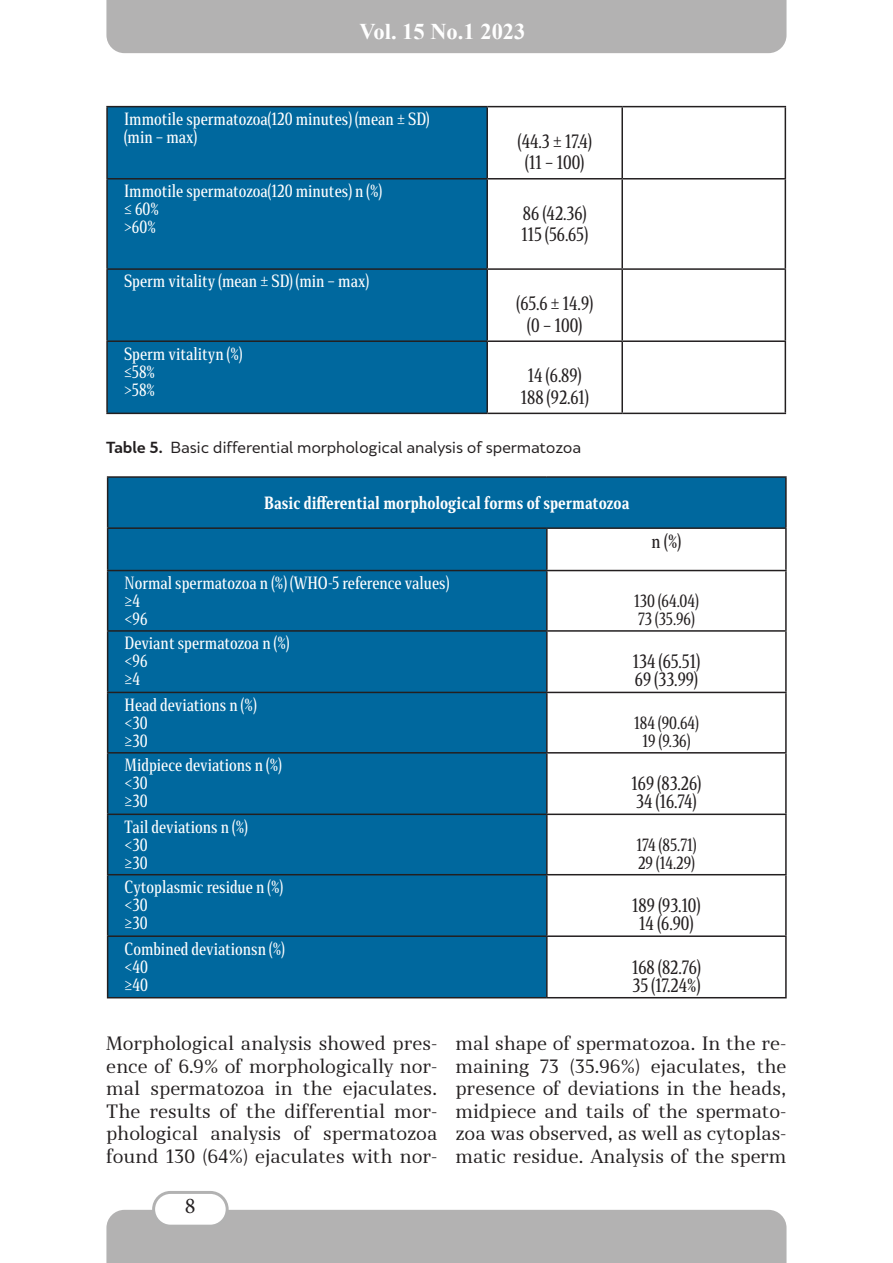
<style>
.page{position:relative;width:893px;height:1263px;background:#fff}
.page>*{position:absolute;margin:0;border:0;box-sizing:border-box;transform-origin:0 0}
.t1{font:700 22.5px "Times New Roman";color:#fff}
.t2{font:22.5px "Minion Pro";color:#231f20}
.t3{font:18px/22.5px "Skola Serif";color:#231f20;text-align:justify}
.t4{font:18px "Stobi Serif Cn";color:#231f20}
.t5{font:16.5px "Stobi Serif Cn";color:#fff}
.t6{font:16.5px "Stobi Serif Cn";color:#231f20}
.t7{font:700 16.5px "Stobi Serif Cn";color:#fff}
.t8{font:15px "Skola Sans";letter-spacing:-.02em;color:#231f20}
.s1{font-weight:700}
</style>
<div class="page">
<div style="left:106px;top:1210px;width:680px;height:53px;background:#b3b2b2"></div>
<div style="left:154px;top:1192px;width:73px;height:34px;background:#fff;border-radius:17px"></div>
<div style="left:152px;top:1191px;width:77px;height:36px;border:3px solid #b2b2b2;border-radius:17px"></div>
<div style="left:106px;top:0;width:680px;height:53px;background:#b3b2b2"></div>
<div style="left:108px;top:107px;width:378px;height:306px;background:#00689e"></div>
<hr style="left:106px;top:106px;width:381px;height:1px;background:#231f20">
<hr style="left:106px;top:107px;width:2px;height:71px;background:#231f20">
<hr style="left:487px;top:106px;width:135px;height:1px;background:#231f20">
<hr style="left:486px;top:107px;width:2px;height:71px;background:#231f20">
<hr style="left:622px;top:106px;width:164px;height:1px;background:#231f20">
<hr style="left:621px;top:107px;width:2px;height:71px;background:#231f20">
<hr style="left:785px;top:107px;width:1px;height:71px;background:#231f20">
<hr style="left:106px;top:178px;width:381px;height:2px;background:#231f20">
<hr style="left:106px;top:180px;width:2px;height:88px;background:#231f20">
<hr style="left:487px;top:178px;width:135px;height:2px;background:#231f20">
<hr style="left:486px;top:180px;width:2px;height:88px;background:#231f20">
<hr style="left:622px;top:178px;width:164px;height:2px;background:#231f20">
<hr style="left:621px;top:180px;width:2px;height:88px;background:#231f20">
<hr style="left:785px;top:180px;width:1px;height:88px;background:#231f20">
<hr style="left:106px;top:268px;width:381px;height:2px;background:#231f20">
<hr style="left:106px;top:270px;width:2px;height:70px;background:#231f20">
<hr style="left:487px;top:268px;width:135px;height:2px;background:#231f20">
<hr style="left:486px;top:270px;width:2px;height:70px;background:#231f20">
<hr style="left:622px;top:268px;width:164px;height:2px;background:#231f20">
<hr style="left:621px;top:270px;width:2px;height:70px;background:#231f20">
<hr style="left:785px;top:270px;width:1px;height:70px;background:#231f20">
<hr style="left:106px;top:340px;width:381px;height:2px;background:#231f20">
<hr style="left:106px;top:342px;width:2px;height:71px;background:#231f20">
<hr style="left:487px;top:340px;width:135px;height:2px;background:#231f20">
<hr style="left:486px;top:342px;width:2px;height:71px;background:#231f20">
<hr style="left:622px;top:340px;width:164px;height:2px;background:#231f20">
<hr style="left:621px;top:342px;width:2px;height:71px;background:#231f20">
<hr style="left:785px;top:342px;width:1px;height:71px;background:#231f20">
<hr style="left:106px;top:413px;width:381px;height:1px;background:#231f20">
<hr style="left:487px;top:413px;width:135px;height:1px;background:#231f20">
<hr style="left:622px;top:413px;width:164px;height:1px;background:#231f20">
<svg style="left:108px;top:478px;width:677px;height:519px;fill:#00689e"></svg>
<hr style="left:107px;top:476px;width:440px;height:2px;background:#231f20">
<hr style="left:107px;top:478px;width:1px;height:49px;background:#231f20">
<hr style="left:547px;top:476px;width:240px;height:2px;background:#231f20">
<hr style="left:785px;top:478px;width:2px;height:49px;background:#231f20">
<hr style="left:107px;top:527px;width:440px;height:2px;background:#231f20">
<hr style="left:107px;top:529px;width:1px;height:41px;background:#231f20">
<hr style="left:547px;top:527px;width:240px;height:2px;background:#231f20">
<hr style="left:546px;top:529px;width:2px;height:41px;background:#231f20">
<hr style="left:785px;top:529px;width:2px;height:41px;background:#231f20">
<hr style="left:107px;top:570px;width:440px;height:1px;background:#231f20">
<hr style="left:107px;top:571px;width:1px;height:59px;background:#231f20">
<hr style="left:547px;top:570px;width:240px;height:1px;background:#231f20">
<hr style="left:546px;top:571px;width:2px;height:59px;background:#231f20">
<hr style="left:785px;top:571px;width:2px;height:59px;background:#231f20">
<hr style="left:107px;top:630px;width:440px;height:2px;background:#231f20">
<hr style="left:107px;top:632px;width:1px;height:60px;background:#231f20">
<hr style="left:547px;top:630px;width:240px;height:2px;background:#231f20">
<hr style="left:546px;top:632px;width:2px;height:60px;background:#231f20">
<hr style="left:785px;top:632px;width:2px;height:60px;background:#231f20">
<hr style="left:107px;top:692px;width:440px;height:1px;background:#231f20">
<hr style="left:107px;top:693px;width:1px;height:59px;background:#231f20">
<hr style="left:547px;top:692px;width:240px;height:1px;background:#231f20">
<hr style="left:546px;top:693px;width:2px;height:59px;background:#231f20">
<hr style="left:785px;top:693px;width:2px;height:59px;background:#231f20">
<hr style="left:107px;top:752px;width:440px;height:1px;background:#231f20">
<hr style="left:107px;top:753px;width:1px;height:60px;background:#231f20">
<hr style="left:547px;top:752px;width:240px;height:1px;background:#231f20">
<hr style="left:546px;top:753px;width:2px;height:60px;background:#231f20">
<hr style="left:785px;top:753px;width:2px;height:60px;background:#231f20">
<hr style="left:107px;top:813px;width:440px;height:2px;background:#231f20">
<hr style="left:107px;top:815px;width:1px;height:59px;background:#231f20">
<hr style="left:547px;top:813px;width:240px;height:2px;background:#231f20">
<hr style="left:546px;top:815px;width:2px;height:59px;background:#231f20">
<hr style="left:785px;top:815px;width:2px;height:59px;background:#231f20">
<hr style="left:107px;top:874px;width:440px;height:1px;background:#231f20">
<hr style="left:107px;top:875px;width:1px;height:60px;background:#231f20">
<hr style="left:547px;top:874px;width:240px;height:1px;background:#231f20">
<hr style="left:546px;top:875px;width:2px;height:60px;background:#231f20">
<hr style="left:785px;top:875px;width:2px;height:60px;background:#231f20">
<hr style="left:107px;top:935px;width:440px;height:2px;background:#231f20">
<hr style="left:107px;top:937px;width:1px;height:60px;background:#231f20">
<hr style="left:547px;top:935px;width:240px;height:2px;background:#231f20">
<hr style="left:546px;top:937px;width:2px;height:60px;background:#231f20">
<hr style="left:785px;top:937px;width:2px;height:60px;background:#231f20">
<hr style="left:107px;top:997px;width:440px;height:1px;background:#231f20">
<hr style="left:547px;top:997px;width:240px;height:1px;background:#231f20">
<p class="t1" style="left:359px;top:15px;width:168px">Vol. 15 No.1 2023</p>
<p class="t5" style="left:124px;top:108px;width:307px">Immotile spermatozoa(120 minutes) (mean ± SD)</p>
<p class="t5" style="left:124px;top:126px;width:75px">(min – max)</p>
<p class="t4" style="left:518px;top:129px;width:75px">(44.3 ± 17.4)</p>
<p class="t4" style="left:525px;top:150px;width:60px">(11 – 100)</p>
<p class="t5" style="left:124px;top:180px;width:260px">Immotile spermatozoa(120 minutes) n (%)</p>
<p class="t5" style="left:124px;top:198px;width:36px">≤ 60%</p>
<p class="t5" style="left:124px;top:216px;width:33px">&gt;60%</p>
<p class="t4" style="left:523px;top:201px;width:65px">86 (42.36)</p>
<p class="t4" style="left:522px;top:222px;width:68px">115 (56.65)</p>
<p class="t5" style="left:124px;top:270px;width:246px">Sperm vitality (mean ± SD) (min – max)</p>
<p class="t5" style="left:124px;top:342px;width:120px">Sperm vitalityn (%)</p>
<p class="t5" style="left:124px;top:360px;width:33px">≤58%</p>
<p class="t5" style="left:124px;top:378px;width:33px">&gt;58%</p>
<p class="t4" style="left:516px;top:291px;width:78px">(65.6 ± 14.9)</p>
<p class="t4" style="left:527px;top:313px;width:56px">(0 – 100)</p>
<p class="t4" style="left:528px;top:363px;width:55px">14 (6.89)</p>
<p class="t4" style="left:521px;top:385px;width:69px">188 (92.61)</p>
<p class="t8" style="left:106px;top:438px;width:477px"><span class="s1">Table 5.</span> Basic differential morphological analysis of spermatozoa</p>
<p class="t7" style="left:264px;top:491px;width:367px">Basic differential morphological forms of spermatozoa</p>
<p class="t4" style="left:652px;top:529px;width:31px">n (%)</p>
<p class="t5" style="left:125px;top:571px;width:326px">Normal spermatozoa n (%) (WHO-5 reference values)</p>
<p class="t5" style="left:125px;top:589px;width:17px">≥4</p>
<p class="t5" style="left:125px;top:607px;width:24px">&lt;96</p>
<p class="t5" style="left:125px;top:632px;width:166px">Deviant spermatozoa n (%)</p>
<p class="t5" style="left:125px;top:650px;width:24px">&lt;96</p>
<p class="t5" style="left:125px;top:668px;width:17px">≥4</p>
<p class="t5" style="left:125px;top:693px;width:133px">Head deviations n (%)</p>
<p class="t5" style="left:125px;top:711px;width:25px">&lt;30</p>
<p class="t5" style="left:125px;top:729px;width:25px">≥30</p>
<p class="t5" style="left:125px;top:754px;width:159px">Midpiece deviations n (%)</p>
<p class="t5" style="left:125px;top:772px;width:25px">&lt;30</p>
<p class="t5" style="left:125px;top:790px;width:25px">≥30</p>
<p class="t5" style="left:125px;top:815px;width:125px">Tail deviations n (%)</p>
<p class="t5" style="left:125px;top:833px;width:25px">&lt;30</p>
<p class="t5" style="left:125px;top:851px;width:25px">≥30</p>
<p class="t5" style="left:125px;top:876px;width:160px">Cytoplasmic residue n (%)</p>
<p class="t5" style="left:125px;top:894px;width:25px">&lt;30</p>
<p class="t5" style="left:125px;top:912px;width:25px">≥30</p>
<p class="t5" style="left:125px;top:937px;width:162px">Combined deviationsn (%)</p>
<p class="t5" style="left:125px;top:955px;width:25px">&lt;40</p>
<p class="t5" style="left:125px;top:973px;width:25px">≥40</p>
<p class="t6" style="left:634px;top:589px;width:66px">130 (64.04)</p>
<p class="t6" style="left:638px;top:607px;width:58px">73 (35.96)</p>
<p class="t4" style="left:633px;top:649px;width:69px">134 (65.51)</p>
<p class="t4" style="left:635px;top:667px;width:64px">69 (33.99)</p>
<p class="t6" style="left:634px;top:711px;width:66px">184 (90.64)</p>
<p class="t6" style="left:642px;top:729px;width:49px">19 (9.36)</p>
<p class="t4" style="left:632px;top:771px;width:71px">169 (83.26)</p>
<p class="t4" style="left:636px;top:789px;width:62px">34 (16.74)</p>
<p class="t6" style="left:636px;top:833px;width:62px">174 (85.71)</p>
<p class="t6" style="left:638px;top:851px;width:58px">29 (14.29)</p>
<p class="t4" style="left:632px;top:893px;width:70px">189 (93.10)</p>
<p class="t4" style="left:639px;top:911px;width:56px">14 (6.90)</p>
<p class="t4" style="left:632px;top:955px;width:70px">168 (82.76)</p>
<p class="t4" style="left:632px;top:973px;width:69px">35 (17.24%)</p>
<p class="t3" style="left:106px;top:1032px;width:333px">Morphological analysis showed pres&shy;ence of 6.9% of morphologically nor&shy;mal spermatozoa in the ejaculates.<br>The results of the differential mor&shy;phological analysis of spermatozoa found 130 (64%) ejaculates with nor-</p>
<p class="t3" style="left:455px;top:1032px;width:333px">mal shape of spermatozoa. In the re&shy;maining 73 (35.96%) ejaculates, the presence of deviations in the heads, midpiece and tails of the spermato&shy;zoa was observed, as well as cytoplas&shy;matic residue. Аnalysis of the sperm</p>
<p class="t2" style="left:185px;top:1190px;width:12px">8</p>
</div>
